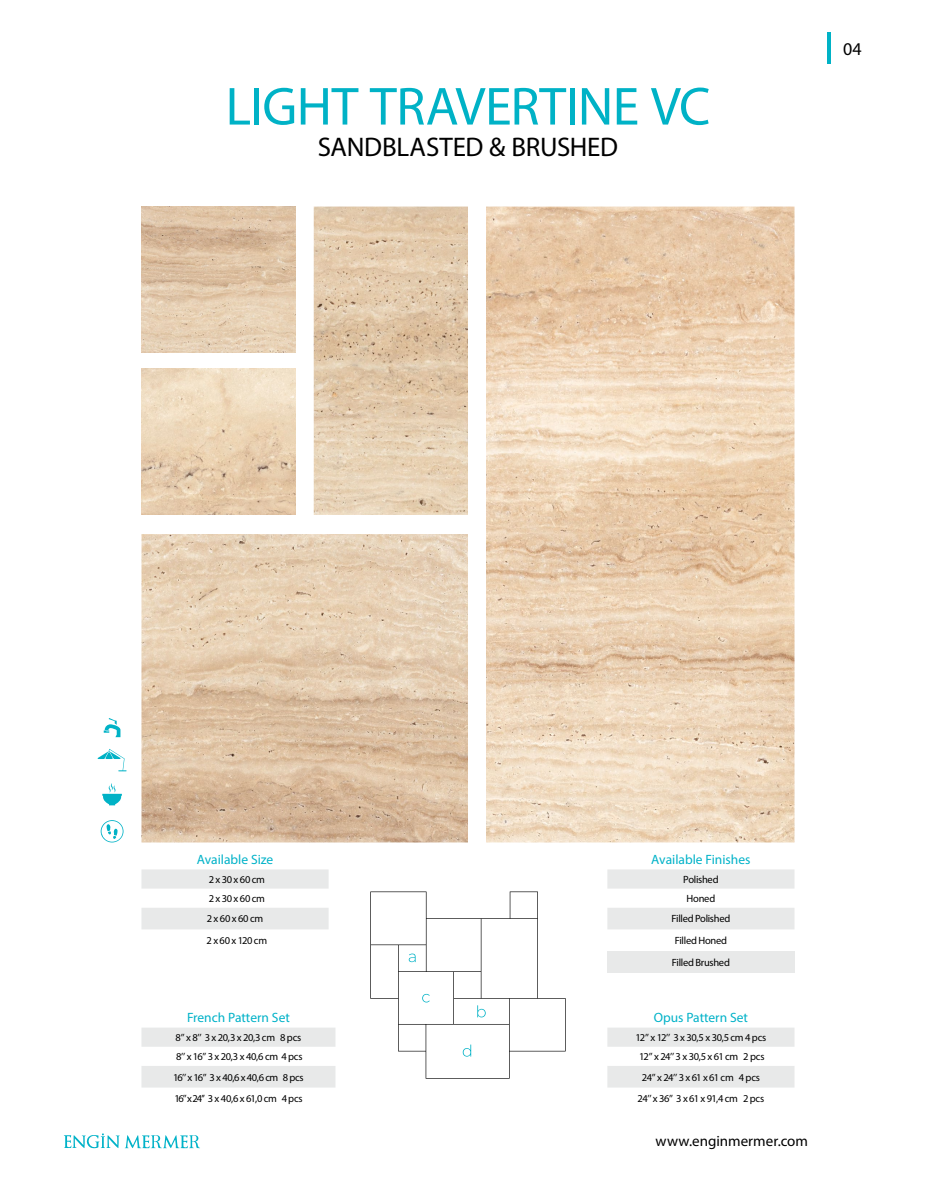
<style>
.page{position:relative;width:936px;height:1191px;background:#fff}
.page>*{position:absolute;margin:0;border:0;box-sizing:border-box;transform-origin:0 0}
.t1{font:54px "Myriad Pro";letter-spacing:-.01em;color:#00b2c6}
.t2{font:27px "Myriad Pro";letter-spacing:-.005em;color:#000}
.t3{font:18px "Myriad Pro";color:#000}
.t4{font:15px "Myriad Pro";color:#000}
.t5{font:13.5px "Myriad Pro";color:#00b2c8}
.t6{font:10.5px/21.6px "Myriad Pro";letter-spacing:-.03em;color:#000}
</style>
<div class="page">
<img style="left:141px;top:369px;width:155px;height:146px">
<img style="left:141px;top:206px;width:155px;height:147px">
<img style="left:314px;top:206px;width:154px;height:309px">
<img style="left:486px;top:206px;width:308px;height:636px">
<img style="left:141px;top:534px;width:327px;height:308px">
<svg style="left:97px;top:749px;width:29px;height:22px"></svg>
<svg style="left:102px;top:783px;width:20px;height:22px"></svg>
<svg style="left:101px;top:820px;width:22px;height:22px"></svg>
<svg style="left:104px;top:718px;width:16px;height:19px"></svg>
<hr style="left:827px;top:33px;width:3px;height:31px;background:#00b2c6">
<svg style="left:64px;top:1133px;width:136px;height:15px"></svg>
<svg style="left:370px;top:891px;width:195px;height:187px"></svg>
<svg style="left:607px;top:869px;width:187px;height:60px"></svg>
<div style="left:607px;top:951px;width:187px;height:21px;background:#e8e9e9"></div>
<svg style="left:141px;top:869px;width:187px;height:60px"></svg>
<svg style="left:141px;top:1028px;width:194px;height:59px"></svg>
<svg style="left:607px;top:1028px;width:187px;height:59px"></svg>
<h1 class="t1" style="left:225px;top:73px;width:486px">LIGHT TRAVERTINE VC</h1>
<h2 class="t2" style="left:318px;top:130px;width:302px">SANDBLASTED &amp; BRUSHED</h2>
<h3 class="t3" style="left:843px;top:38px;width:20px">04</h3>
<p class="t5" style="left:197px;top:851px;width:78px">Available Size</p>
<p class="t6" style="left:209px;top:869px;width:58px;line-height:19.2px">2 x 30 x 60 cm<br>2 x 30 x 60 cm</p>
<p class="t6" style="left:206px;top:908px;width:62px">2 x 60 x 60 cm<br>2 x 60 x 120 cm</p>
<p class="t5" style="left:187px;top:1009px;width:104px">French Pattern Set</p>
<p class="t6" style="left:175px;top:1027px;width:129px;line-height:19.2px">8’’ x 8’’ 3 x 20,3 x 20,3 cm 8 pcs<br>8’’ x 16’’ 3 x 20,3 x 40,6 cm 4 pcs</p>
<p class="t6" style="left:173px;top:1066px;width:132px">16’’ x 16’’ 3 x 40,6 x 40,6 cm 8 pcs<br>16’’x 24’’ 3 x 40,6 x 61,0 cm 4 pcs</p>
<p class="t5" style="left:651px;top:851px;width:101px">Available Finishes</p>
<p class="t6" style="left:683px;top:869px;width:37px;line-height:19.2px;text-align:center">Polished<br>Honed</p>
<p class="t6" style="left:671px;top:908px;width:60px">Filled Polished<br>Filled Honed<br>Filled Brushed</p>
<p class="t5" style="left:653px;top:1009px;width:96px">Opus Pattern Set</p>
<p class="t6" style="left:635px;top:1027px;width:132px;line-height:19.2px;text-align:center">12’’ x 12’’ 3 x 30,5 x 30,5 cm 4 pcs<br>12’’ x 24’’ 3 x 30,5 x 61 cm 2 pcs</p>
<p class="t6" style="left:637px;top:1066px;width:128px;text-align:center">24’’ x 24’’ 3 x 61 x 61 cm 4 pcs<br>24’’ x 36’’ 3 x 61 x 91,4 cm 2 pcs</p>
<h3 class="t4" style="left:655px;top:1131px;width:154px">www.enginmermer.com</h3>
</div>
